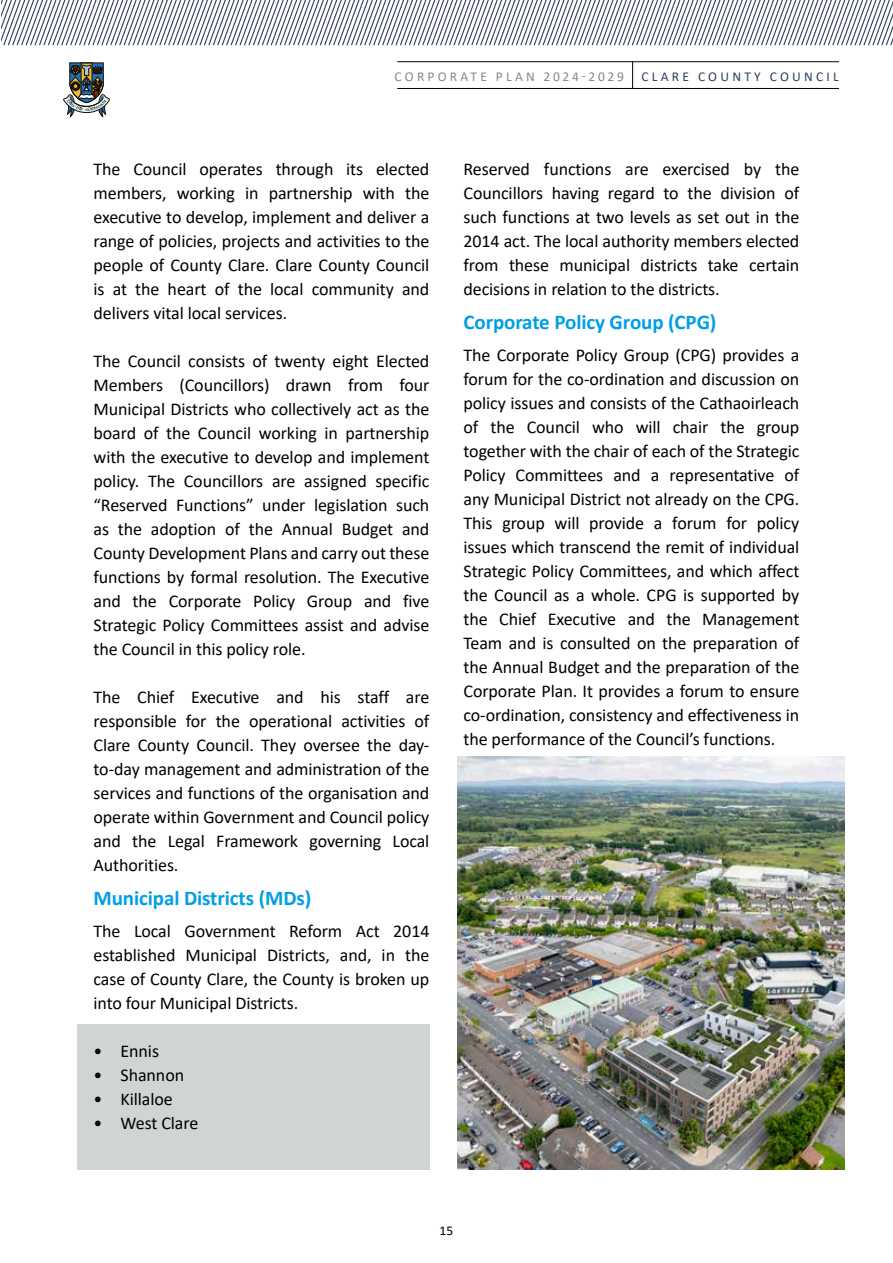
<style>
.page{position:relative;width:893px;height:1263px;background:#fff}
.page>*{position:absolute;margin:0;border:0;box-sizing:border-box;transform-origin:0 0}
.t1{font:700 21px "Calibri";letter-spacing:-.005em;color:#009fe3}
.t2{font:18px/24px "Calibri";letter-spacing:-.005em;color:#000;text-align:justify}
.t3{font:13.5px "Calibri";letter-spacing:.24em;color:#878787}
.t4{font:13.5px "Calibri";letter-spacing:.24em;color:#2b3d5e}
.t5{font:13.5px "Calibri";color:#000}
</style>
<div class="page">
<hr style="left:397px;top:61px;width:442px;height:1px;background:#000">
<hr style="left:397px;top:88px;width:442px;height:1px;background:#000">
<svg style="left:632px;top:62px;width:1px;height:26px"></svg>
<svg style="left:64px;top:63px;width:46px;height:54px"></svg>
<div style="left:77px;top:1024px;width:352px;height:145px;background:#d1d4d4"></div>
<svg style="left:1px;top:0;width:892px;height:45px"></svg>
<img style="left:457px;top:757px;width:387px;height:412px">
<p class="t3" style="left:395px;top:67px;width:231px">CORPORATE PLAN 2024-2029</p>
<p class="t4" style="left:641px;top:67px;width:199px">CLARE COUNTY COUNCIL</p>
<p class="t2" style="left:94px;top:157px;width:337px">The Council operates through its elected members, working in partnership with the executive to develop, implement and deliver a range of policies, projects and activities to the people of County Clare. Clare County Council is at the heart of the local community and delivers vital local services.</p>
<p class="t2" style="left:94px;top:349px;width:337px">The Council consists of twenty eight Elected Members (Councillors) drawn from four Municipal Districts who collectively act as the board of the Council working in partnership with the executive to develop and implement policy. The Councillors are assigned specific “Reserved Functions” under legislation such as the adoption of the Annual Budget and County Development Plans and carry out these functions by formal resolution. The Executive and the Corporate Policy Group and five Strategic Policy Committees assist and advise the Council in this policy role.</p>
<p class="t2" style="left:94px;top:685px;width:337px">The Chief Executive and his staff are responsible for the operational activities of Clare County Council. They oversee the day&shy;to-day management and administration of the services and functions of the organisation and operate within Government and Council policy and the Legal Framework governing Local Authorities.</p>
<p class="t1" style="left:94px;top:883px;width:219px">Municipal Districts (MDs)</p>
<p class="t2" style="left:94px;top:919px;width:337px">The Local Government Reform Act 2014 established Municipal Districts, and, in the case of County Clare, the County is broken up into four Municipal Districts.</p>
<p class="t2" style="left:94px;top:1039px;width:67px">• Ennis</p>
<p class="t2" style="left:94px;top:1063px;width:92px">• Shannon</p>
<p class="t2" style="left:94px;top:1087px;width:81px">• Killaloe</p>
<p class="t2" style="left:94px;top:1111px;width:106px">• West Clare</p>
<p class="t2" style="left:463px;top:157px;width:337px">Reserved functions are exercised by the Councillors having regard to the division of such functions at two levels as set out in the 2014 act. The local authority members elected from these municipal districts take certain decisions in relation to the districts.</p>
<p class="t1" style="left:463px;top:307px;width:254px">Corporate Policy Group (CPG)</p>
<p class="t2" style="left:463px;top:343px;width:337px">The Corporate Policy Group (CPG) provides a forum for the co-ordination and discussion on policy issues and consists of the Cathaoirleach of the Council who will chair the group together with the chair of each of the Strategic Policy Committees and a representative of any Municipal District not already on the CPG.<br>This group will provide a forum for policy issues which transcend the remit of individual Strategic Policy Committees, and which affect the Council as a whole. CPG is supported by the Chief Executive and the Management Team and is consulted on the preparation of the Annual Budget and the preparation of the Corporate Plan. It provides a forum to ensure co-ordination, consistency and effectiveness in the performance of the Council’s functions.</p>
<p class="t5" style="left:440px;top:1221px;width:15px">15</p>
</div>
